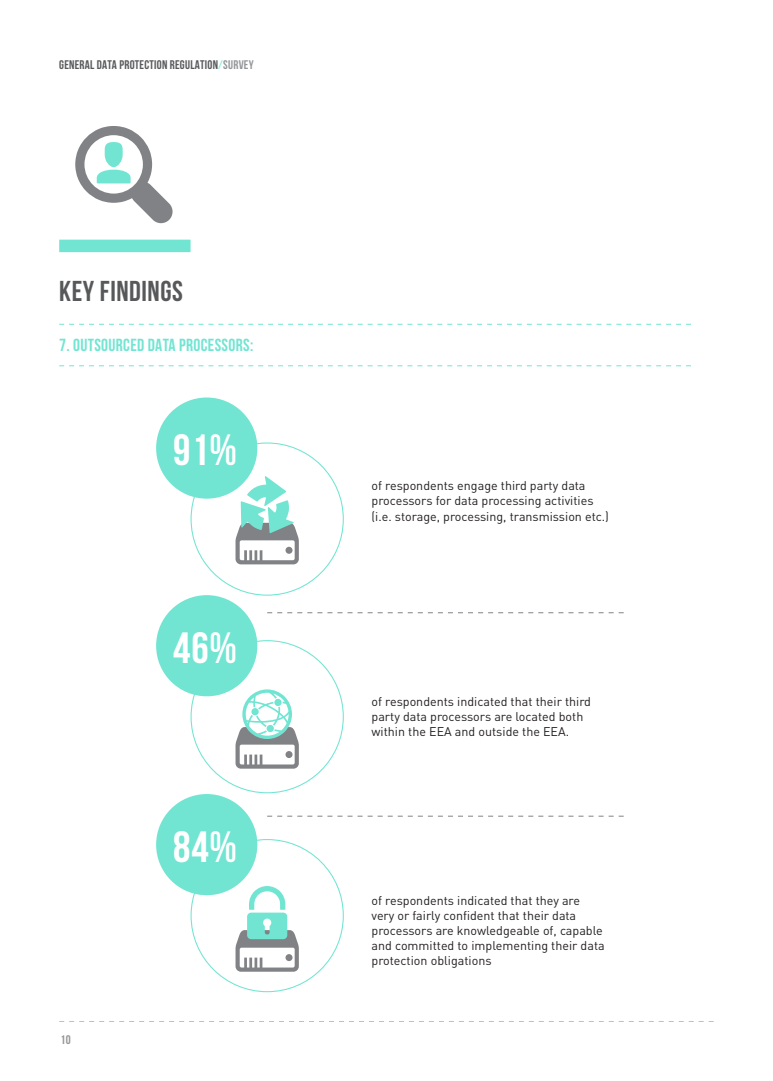
<style>
.page{position:relative;width:773px;height:1081px;background:#fff}
.page>*{position:absolute;margin:0;border:0;box-sizing:border-box;transform-origin:0 0}
.t1{font:700 43.75px "Bebas Neue";color:#fff}
.t2{font:700 28.75px "Bebas Neue";letter-spacing:.02em;color:#57585a}
.t3{font:700 17.5px "Bebas Neue";letter-spacing:.02em;color:#71e5d2}
.t4{font:12.5px/15px "DIN Pro";color:#231f20}
.t5{font:700 12.5px "Bebas Neue";letter-spacing:.02em;color:#57585a}
.t6{font:700 12.5px "Bebas Neue";color:#939598}
.s1{color:#94eadb}
.s2{color:#939598}
</style>
<div class="page">
<div style="left:59px;top:240px;width:131px;height:12px;background:#71e5d2"></div>
<svg style="left:59px;top:365px;width:631px;height:1px"></svg>
<svg style="left:59px;top:324px;width:631px;height:1px"></svg>
<svg style="left:75px;top:126px;width:97px;height:97px"></svg>
<div style="left:156px;top:397px;width:101px;height:102px;background:#71e5d2;border-radius:50%"></div>
<div style="left:156px;top:595px;width:101px;height:101px;background:#71e5d2;border-radius:50%"></div>
<div style="left:156px;top:794px;width:101px;height:101px;background:#71e5d2;border-radius:50%"></div>
<svg style="left:59px;top:1021px;width:654px;height:1px"></svg>
<svg style="left:267px;top:612px;width:356px;height:1px"></svg>
<svg style="left:267px;top:816px;width:356px;height:1px"></svg>
<svg style="left:235px;top:476px;width:64px;height:88px"></svg>
<svg style="left:235px;top:689px;width:64px;height:79px"></svg>
<svg style="left:235px;top:886px;width:64px;height:85px"></svg>
<p class="t5" style="left:59px;top:57px;width:196px">GENERAL DATA PROTECTION REGULATION<span class="s1">/</span><span class="s2">SURVEY</span></p>
<p class="t2" style="left:59px;top:275px;width:125px">KEY FINDINGS</p>
<p class="t3" style="left:59px;top:335px;width:196px">7. OUTSOURCED DATA PROCESSORS:</p>
<p class="t1" style="left:173px;top:426px;width:65px">91%</p>
<p class="t1" style="left:173px;top:623px;width:65px">46%</p>
<p class="t6" style="left:60px;top:1032px;width:12px">10</p>
<p class="t1" style="left:173px;top:822px;width:65px">84%</p>
<p class="t4" style="left:371px;top:478px;width:239px">of respondents engage third party data processors for data processing activities (i.e. storage, processing, transmission etc.)</p>
<p class="t4" style="left:371px;top:693px;width:221px">of respondents indicated that their third party data processors are located both within the EEA and outside the EEA.</p>
<p class="t4" style="left:371px;top:892px;width:234px">of respondents indicated that they are very or fairly confident that their data processors are knowledgeable of, capable and committed to implementing their data protection obligations</p>
</div>
